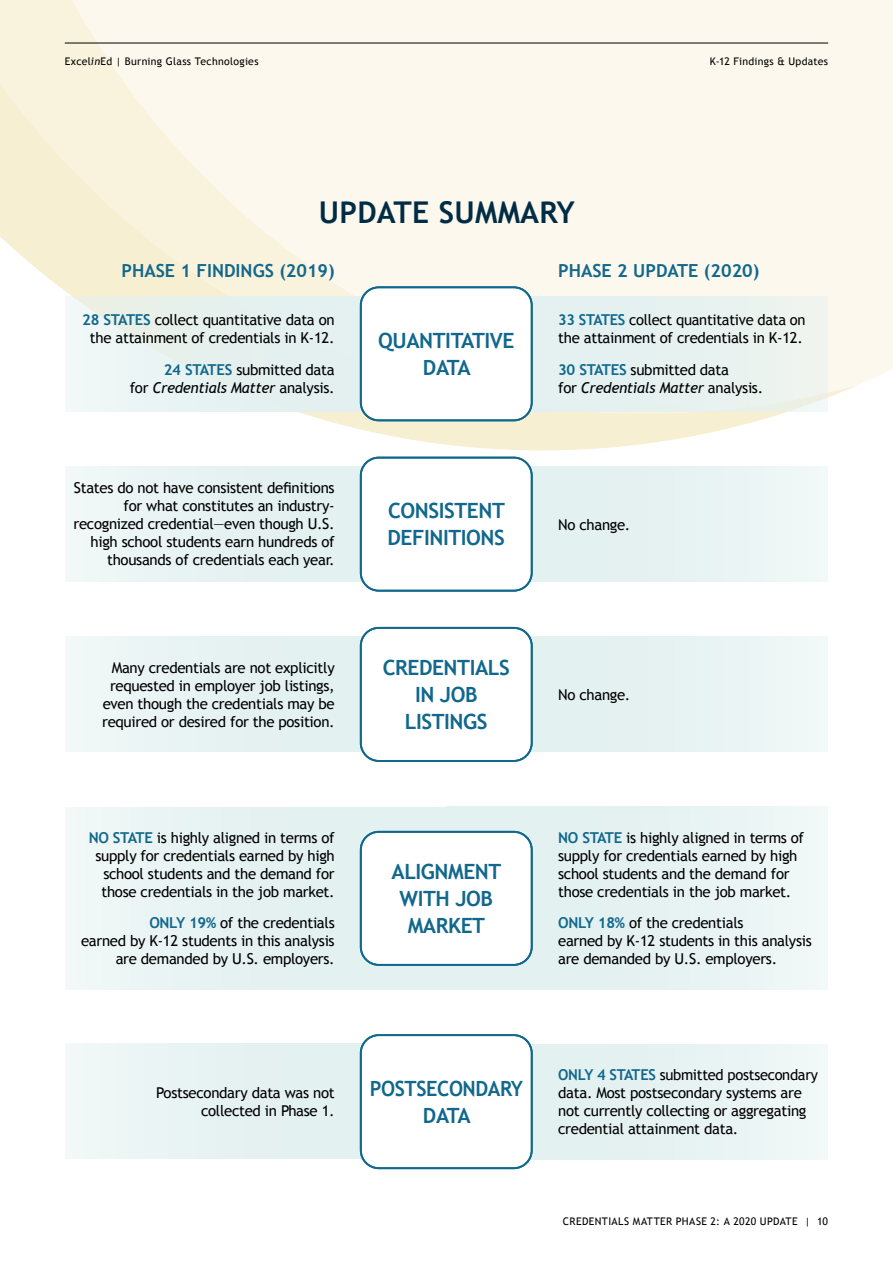
<style>
.page{position:relative;width:893px;height:1263px;background:#fff}
.page>*{position:absolute;margin:0;border:0;box-sizing:border-box;transform-origin:0 0}
.t1{font:700 30px "Trebuchet MS";letter-spacing:.01em;color:#002d45}
.t2{font:700 21px/27px "Trebuchet MS";letter-spacing:-.02em;color:#11688c;text-align:center}
.t3{font:700 21px/27px "Trebuchet MS";letter-spacing:-.02em;color:#11688c;text-align:center;scale:.95 1}
.t4{font:700 18px "Trebuchet MS";color:#11688c}
.t5{font:15px/18px "Trebuchet MS";letter-spacing:-.02em;color:#000;text-align:right}
.t6{font:10.5px "Trebuchet MS";letter-spacing:.03em;color:#000}
.s1{font-style:italic}
.s2{font-weight:700;color:#11688c}
</style>
<div class="page">
<div style="left:858px;top:0;width:35px;height:385px;background:#fcf8ed"></div>
<svg style="left:305px;top:0;width:553px;height:450px;background:#fbf7ea"></svg>
<svg style="left:0;top:0;width:720px;height:414px;background:#faf6e8"></svg>
<div style="left:65px;top:296px;width:369px;height:115px;background:#e4f1f1"></div>
<div style="left:65px;top:466px;width:369px;height:116px;background:#e4f1f1"></div>
<div style="left:65px;top:636px;width:369px;height:116px;background:#e4f1f1"></div>
<div style="left:65px;top:1044px;width:369px;height:115px;background:#e4f1f1"></div>
<div style="left:65px;top:807px;width:381px;height:182px;background:#e4f1f1"></div>
<div style="left:459px;top:296px;width:369px;height:115px;background:#e4f1f1"></div>
<div style="left:459px;top:466px;width:369px;height:116px;background:#e4f1f1"></div>
<div style="left:459px;top:637px;width:369px;height:115px;background:#e4f1f1"></div>
<div style="left:459px;top:1044px;width:369px;height:115px;background:#e4f1f1"></div>
<div style="left:446px;top:807px;width:382px;height:183px;background:#e4f1f1"></div>
<div style="left:361px;top:287px;width:171px;height:133px;background:#fff;border-radius:18px"></div>
<div style="left:361px;top:458px;width:171px;height:133px;background:#fff;border-radius:18px"></div>
<div style="left:361px;top:628px;width:171px;height:133px;background:#fff;border-radius:18px"></div>
<div style="left:361px;top:1035px;width:171px;height:133px;background:#fff;border-radius:18px"></div>
<div style="left:361px;top:832px;width:171px;height:133px;background:#fff;border-radius:18px"></div>
<div style="left:360px;top:286px;width:173px;height:135px;border:2px solid #11688c;border-radius:18px"></div>
<div style="left:360px;top:457px;width:173px;height:135px;border:2px solid #11688c;border-radius:18px"></div>
<div style="left:360px;top:627px;width:173px;height:135px;border:2px solid #11688c;border-radius:18px"></div>
<div style="left:360px;top:1034px;width:173px;height:135px;border:2px solid #11688c;border-radius:18px"></div>
<div style="left:360px;top:831px;width:173px;height:135px;border:2px solid #11688c;border-radius:18px"></div>
<hr style="left:65px;top:43px;width:763px;height:1px;background:#000">
<p class="t6" style="left:65px;top:55px;width:195px">Excel<span class="s1">in</span>Ed | Burning Glass Technologies</p>
<p class="t6" style="left:710px;top:55px;width:120px">K-12 Findings &amp; Updates</p>
<h1 class="t1" style="left:319px;top:193px;width:257px">UPDATE SUMMARY</h1>
<p class="t4" style="left:121px;top:260px;width:215px">PHASE 1 FINDINGS (2019)</p>
<p class="t4" style="left:558px;top:260px;width:203px">PHASE 2 UPDATE (2020)</p>
<p class="t5" style="left:558px;top:311px;width:249px;text-align:left"><span class="s2">33 STATES</span> collect quantitative data on the attainment of credentials in K-12.</p>
<p class="t5" style="left:558px;top:361px;width:207px;text-align:left"><span class="s2">30 STATES</span> submitted data<br>for <span class="s1">Credentials Matter</span> analysis.</p>
<p class="t5" style="left:82px;top:311px;width:254px;text-align:center"><span class="s2">28 STATES</span> collect quantitative data on the attainment of credentials in K-12.</p>
<p class="t5" style="left:130px;top:361px;width:207px"><span class="s2">24 STATES</span> submitted data<br>for <span class="s1">Credentials Matter</span> analysis.</p>
<h2 class="t2" style="left:378px;top:327px;width:138px">QUANTITATIVE<br>DATA</h2>
<p class="t5" style="left:73px;top:479px;width:263px">States do not have consistent definitions for what constitutes an industry&shy;recognized credential—even though U.S. high school students earn hundreds of thousands of credentials each year.</p>
<p class="t5" style="left:102px;top:658px;width:234px">Many credentials are not explicitly requested in employer job listings, even though the credentials may be required or desired for the position.</p>
<h2 class="t2" style="left:388px;top:497px;width:119px;text-align:left">CONSISTENT<br>DEFINITIONS</h2>
<h2 class="t2" style="left:383px;top:654px;width:129px">CREDENTIALS<br>IN JOB<br>LISTINGS</h2>
<p class="t5" style="left:558px;top:515px;width:74px">No change.</p>
<p class="t5" style="left:558px;top:686px;width:74px">No change.</p>
<p class="t5" style="left:89px;top:829px;width:247px"><span class="s2">NO STATE</span> is highly aligned in terms of supply for credentials earned by high school students and the demand for those credentials in the job market.</p>
<p class="t5" style="left:81px;top:914px;width:255px"><span class="s2">ONLY 19%</span> of the credentials<br>earned by K-12 students in this analysis are demanded by U.S. employers.</p>
<h2 class="t2" style="left:391px;top:858px;width:111px">ALIGNMENT<br>WITH JOB<br>MARKET</h2>
<p class="t5" style="left:558px;top:829px;width:247px;text-align:left"><span class="s2">NO STATE</span> is highly aligned in terms of supply for credentials earned by high school students and the demand for those credentials in the job market.</p>
<p class="t5" style="left:558px;top:914px;width:255px;text-align:left"><span class="s2">ONLY 18%</span> of the credentials<br>earned by K-12 students in this analysis are demanded by U.S. employers.</p>
<p class="t5" style="left:156px;top:1084px;width:180px">Postsecondary data was not collected in Phase 1.</p>
<h2 class="t3" style="left:370px;top:1075px;width:163px">POSTSECONDARY<br>DATA</h2>
<p class="t5" style="left:558px;top:1066px;width:261px;text-align:left"><span class="s2">ONLY 4 STATES</span> submitted postsecondary data. Most postsecondary systems are not currently collecting or aggregating credential attainment data.</p>
<p class="t6" style="left:563px;top:1215px;width:267px">CREDENTIALS MATTER PHASE 2: A 2020 UPDATE | 10</p>
</div>
